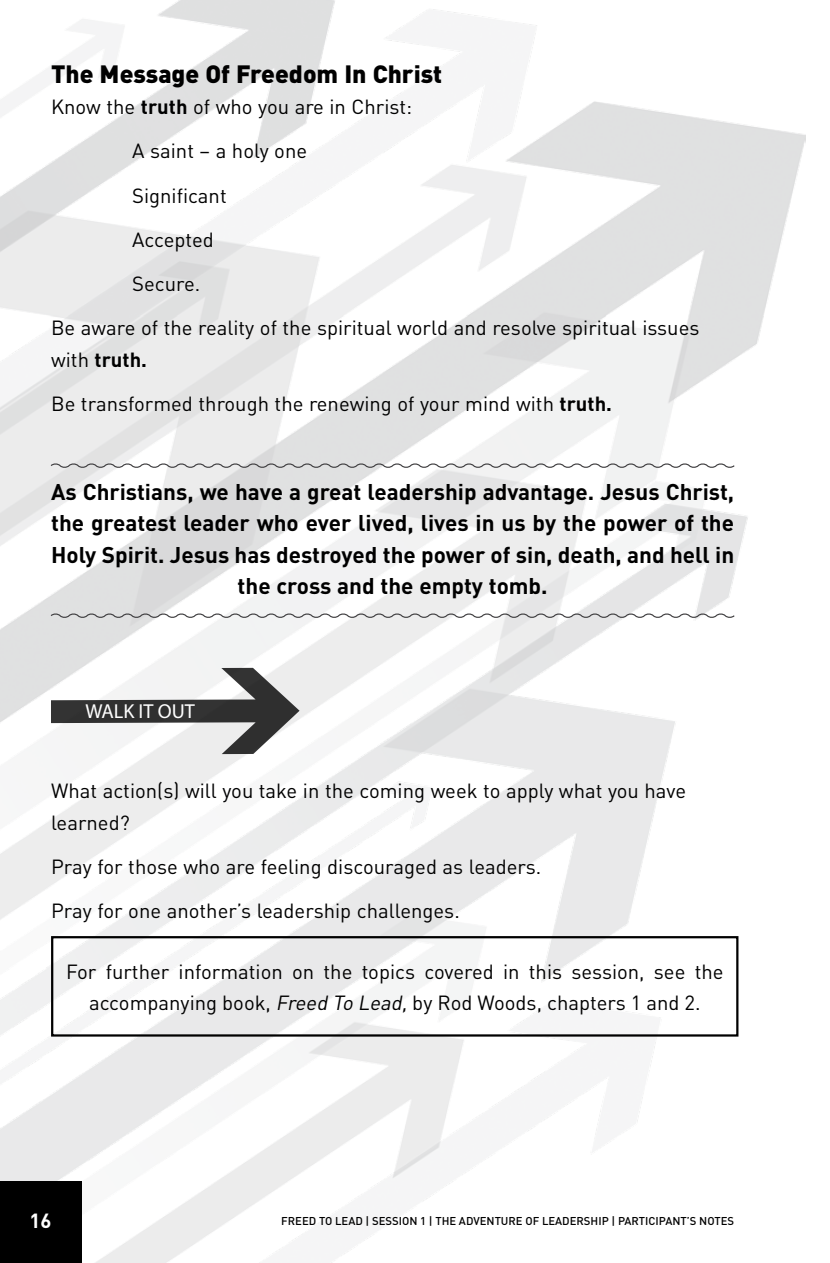
<style>
.page{position:relative;width:830px;height:1263px;background:#fff}
.page>*{position:absolute;margin:0;border:0;box-sizing:border-box;transform-origin:0 0}
.t1{font:900 24.75px "DINOT";color:#000}
.t2{font:700 22.5px/31.5px "DINOT";color:#000;text-align:center}
.t3{font:20.25px/44.3px "DINOT";color:#000}
.t4{font:20.25px "Myriad Pro";color:#fff}
.t5{font:700 20.25px "DINOT";color:#fff}
.t6{font:500 11.25px "DINOT";color:#000}
.s1{font-weight:700}
.s2{font-style:italic}
</style>
<div class="page">
<img style="left:0;top:0;width:804px;height:1263px">
<div style="left:0;top:1181px;width:81px;height:81px;background:#000"></div>
<svg style="left:49px;top:462px;width:686px;height:7px"></svg>
<svg style="left:49px;top:612px;width:686px;height:8px"></svg>
<svg style="left:51px;top:668px;width:248px;height:86px"></svg>
<div style="left:51px;top:936px;width:687px;height:100px;border:2px solid #000"></div>
<p class="t1" style="left:51px;top:57px;width:392px">The Message Of Freedom In Christ</p>
<p class="t3" style="left:51px;top:84px;width:362px">Know the <span class="s1">truth</span> of who you are in Christ:</p>
<p class="t3" style="left:132px;top:128px;width:176px">A saint – a holy one</p>
<p class="t3" style="left:132px;top:172px;width:96px">Significant</p>
<p class="t3" style="left:132px;top:217px;width:83px">Accepted</p>
<p class="t3" style="left:132px;top:261px;width:69px">Secure.</p>
<p class="t3" style="left:51px;top:305px;width:649px">Be aware of the reality of the spiritual world and resolve spiritual issues</p>
<p class="t3" style="left:51px;top:337px;width:562px">with <span class="s1">truth.<br></span>Be transformed through the renewing of your mind with <span class="s1">truth.</span></p>
<p class="t2" style="left:51px;top:475px;width:684px">As Christians, we have a great leadership advantage. Jesus Christ, the greatest leader who ever lived, lives in us by the power of the Holy Spirit. Jesus has destroyed the power of sin, death, and hell in the cross and the empty tomb.</p>
<p class="t4" style="left:85px;top:698px;width:111px">WALK IT OUT</p>
<p class="t3" style="left:51px;top:774px;width:636px;line-height:31.5px">What action(s) will you take in the coming week to apply what you have learned?</p>
<p class="t3" style="left:51px;top:844px;width:491px">Pray for those who are feeling discouraged as leaders.<br>Pray for one another’s leadership challenges.</p>
<p class="t3" style="left:66px;top:955px;width:658px;line-height:31.5px;text-align:center">For further information on the topics covered in this session, see the accompanying book, <span class="s2">FreedToLead,</span>by Rod Woods, chapters 1 and 2.</p>
<p class="t5" style="left:30px;top:1207px;width:23px">16</p>
<p class="t6" style="left:281px;top:1214px;width:454px">FREED TO LEAD | SESSION 1 | THE ADVENTURE OF LEADERSHIP | PARTICIPANT’S NOTES</p>
</div>
